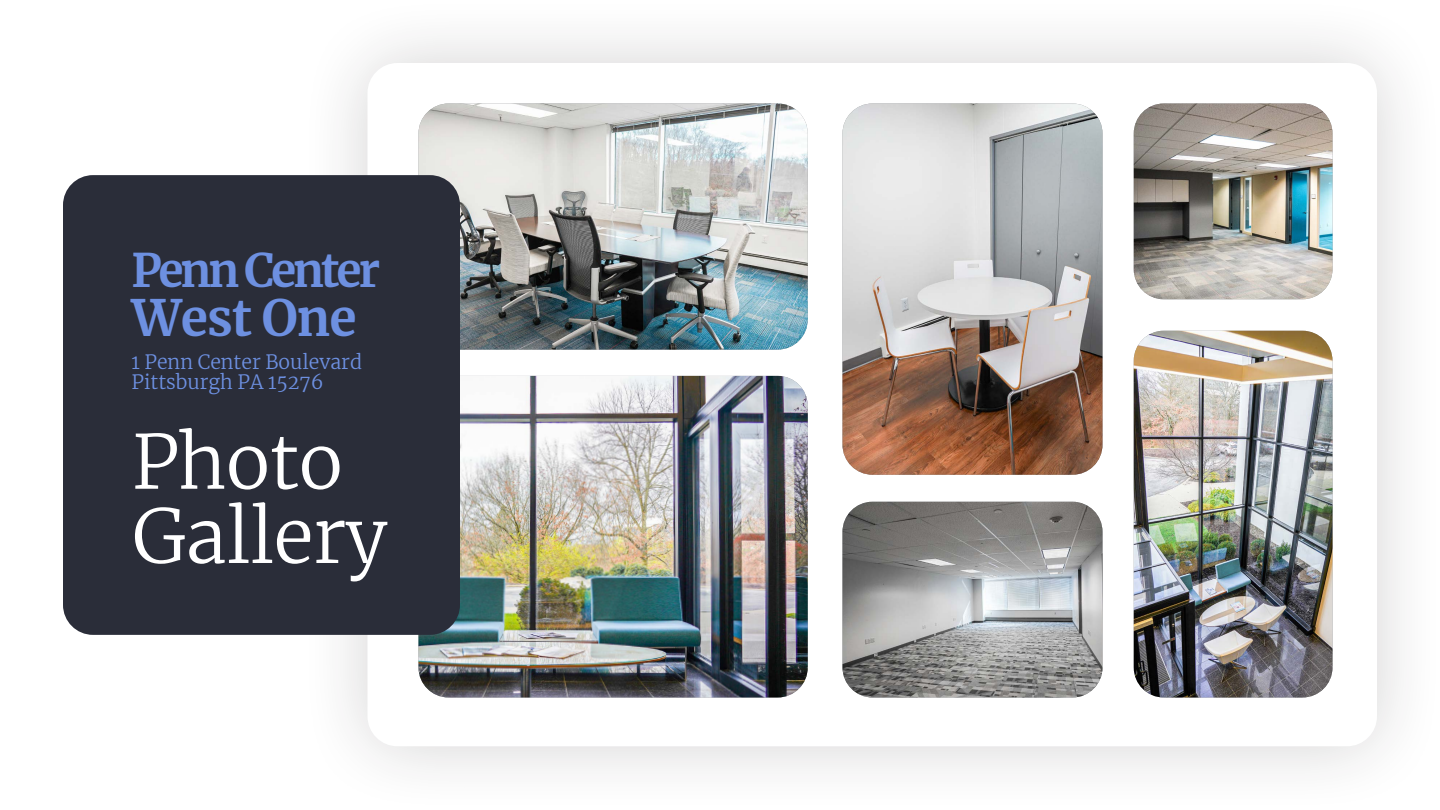
<style>
.page{position:relative;width:1440px;height:810px;background:#fff}
.page>*{position:absolute;margin:0;border:0;box-sizing:border-box;transform-origin:0 0}
.Intro_Text_Left{font:300 74.25px/74.2px "Merriweather";letter-spacing:-.01em;color:#fff}
.Title_01_Left{font:700 49.5px "Merriweather";letter-spacing:-.02em;color:#6d90e1}
.Title_01_Left-2{font:700 45.75px "Merriweather";letter-spacing:-.07em;color:#6d90e1}
.Title_02_Left{font:300 19.5px/20.2px "Merriweather";color:#6d90e1}
</style>
<div class="page">
<div style="left:297px;top:0;width:1143px;height:810px;background:#f8f8f8"></div>
<div style="left:368px;top:63px;width:1009px;height:683px;background:#fff;border-radius:30px"></div>
<img style="left:418px;top:104px;width:390px;height:246px">
<img style="left:418px;top:376px;width:390px;height:322px">
<img style="left:842px;top:104px;width:260px;height:371px">
<img style="left:842px;top:502px;width:260px;height:196px">
<img style="left:1134px;top:104px;width:199px;height:195px">
<img style="left:1134px;top:331px;width:199px;height:367px">
<div style="left:63px;top:175px;width:397px;height:460px;background:#2a2d39;border-radius:30px"></div>
<p class="Title_01_Left-2" style="left:132px;top:239px;width:250px">Penn Center</p>
<p class="Title_01_Left" style="left:132px;top:284px;width:227px">West One</p>
<p class="Title_02_Left" style="left:132px;top:351px;width:232px">1 Penn Center Boulevard<br>Pittsburgh PA 15276</p>
<p class="Intro_Text_Left" style="left:131px;top:423px;width:258px">Photo<br>Gallery</p>
</div>
